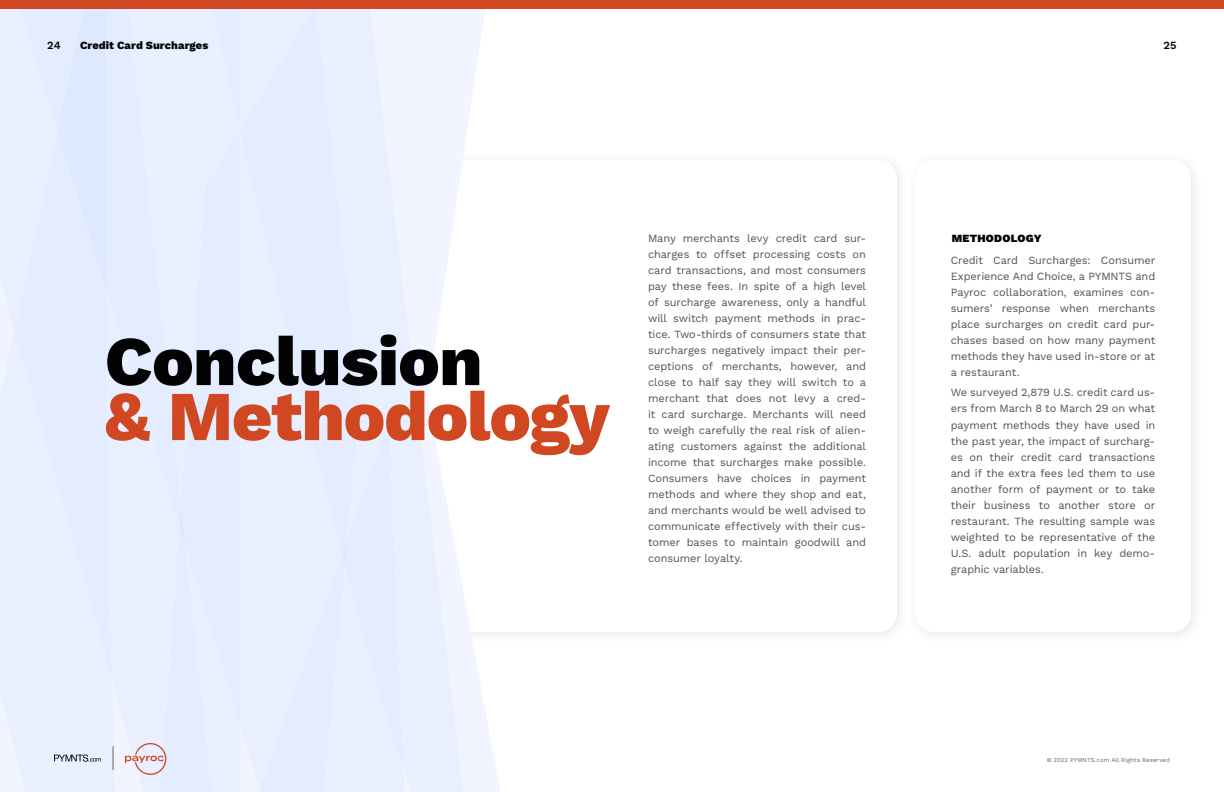
<style>
.page{position:relative;width:1224px;height:792px;background:#fff}
.page>*{position:absolute;margin:0;border:0;box-sizing:border-box;transform-origin:0 0}
.t1{font:800 70px "Work Sans";letter-spacing:-.02em;color:#d04722}
.t2{font:800 70px "Work Sans";letter-spacing:-.01em;color:#030303}
.t3{font:11px/16px "Work Sans";letter-spacing:-.01em;color:#525252;text-align:justify}
.t4{font:800 11px "Work Sans";letter-spacing:.01em;color:#030303}
.t5{font:900 11px "Work Sans";letter-spacing:.025em;color:#030303}
.t6{font:600 11px "Work Sans";color:#000}
.t7{font:6px "Work Sans";letter-spacing:.02em;color:#666}
</style>
<div class="page">
<div style="left:101px;top:151px;width:809px;height:494px;background:#fafafa"></div>
<div style="left:110px;top:160px;width:787px;height:472px;background:#fff;border-radius:18px"></div>
<svg style="left:467px;top:9px;width:33px;height:783px"></svg>
<svg style="left:428px;top:9px;width:39px;height:783px;fill:#f2f5ff"></svg>
<div style="left:906px;top:151px;width:298px;height:494px;background:#fbfbfb"></div>
<div style="left:915px;top:160px;width:276px;height:472px;background:#fff;border-radius:18px"></div>
<div style="left:612px;top:0;width:612px;height:9px;background:#d04722"></div>
<svg style="left:0;top:9px;width:428px;height:783px;background:#e6eefe"></svg>
<div style="left:0;top:0;width:612px;height:9px;background:#d04722"></div>
<p class="t6" style="left:47px;top:38px;width:15px">24</p>
<p class="t4" style="left:80px;top:39px;width:130px">Credit Card Surcharges</p>
<p class="t6" style="left:1164px;top:38px;width:14px">25</p>
<h1 class="t2" style="left:105px;top:321px;width:379px">Conclusion</h1>
<h1 class="t1" style="left:105px;top:376px;width:507px">&amp; Methodology</h1>
<p class="t3" style="left:648px;top:231px;width:220px">Many merchants levy credit card sur&shy;charges to offset processing costs on card transactions, and most consumers pay these fees. In spite of a high level of surcharge awareness, only a handful will switch payment methods in prac&shy;tice. Two-thirds of consumers state that surcharges negatively impact their per&shy;ceptions of merchants, however, and close to half say they will switch to a merchant that does not levy a cred&shy;it card surcharge. Merchants will need to weigh carefully the real risk of alien&shy;ating customers against the additional income that surcharges make possible.<br>Consumers have choices in payment methods and where they shop and eat, and merchants would be well advised to communicate effectively with their cus&shy;tomer bases to maintain goodwill and consumer loyalty.</p>
<p class="t5" style="left:952px;top:232px;width:91px">METHODOLOGY</p>
<p class="t3" style="left:951px;top:253px;width:206px">Credit Card Surcharges: Consumer Experience And Choice, a PYMNTS and Payroc collaboration, examines con&shy;sumers’ response when merchants place surcharges on credit card pur&shy;chases based on how many payment methods they have used in-store or at a restaurant.</p>
<p class="t3" style="left:951px;top:385px;width:206px">We surveyed 2,879 U.S. credit card us&shy;ers from March 8 to March 29 on what payment methods they have used in the past year, the impact of surcharg&shy;es on their credit card transactions and if the extra fees led them to use another form of payment or to take their business to another store or restaurant. The resulting sample was weighted to be representative of the U.S. adult population in key demo&shy;graphic variables.</p>
<p class="t7" style="left:1047px;top:756px;width:125px">© 2022 PYMNTS.com All Rights Reserved</p>
</div>
